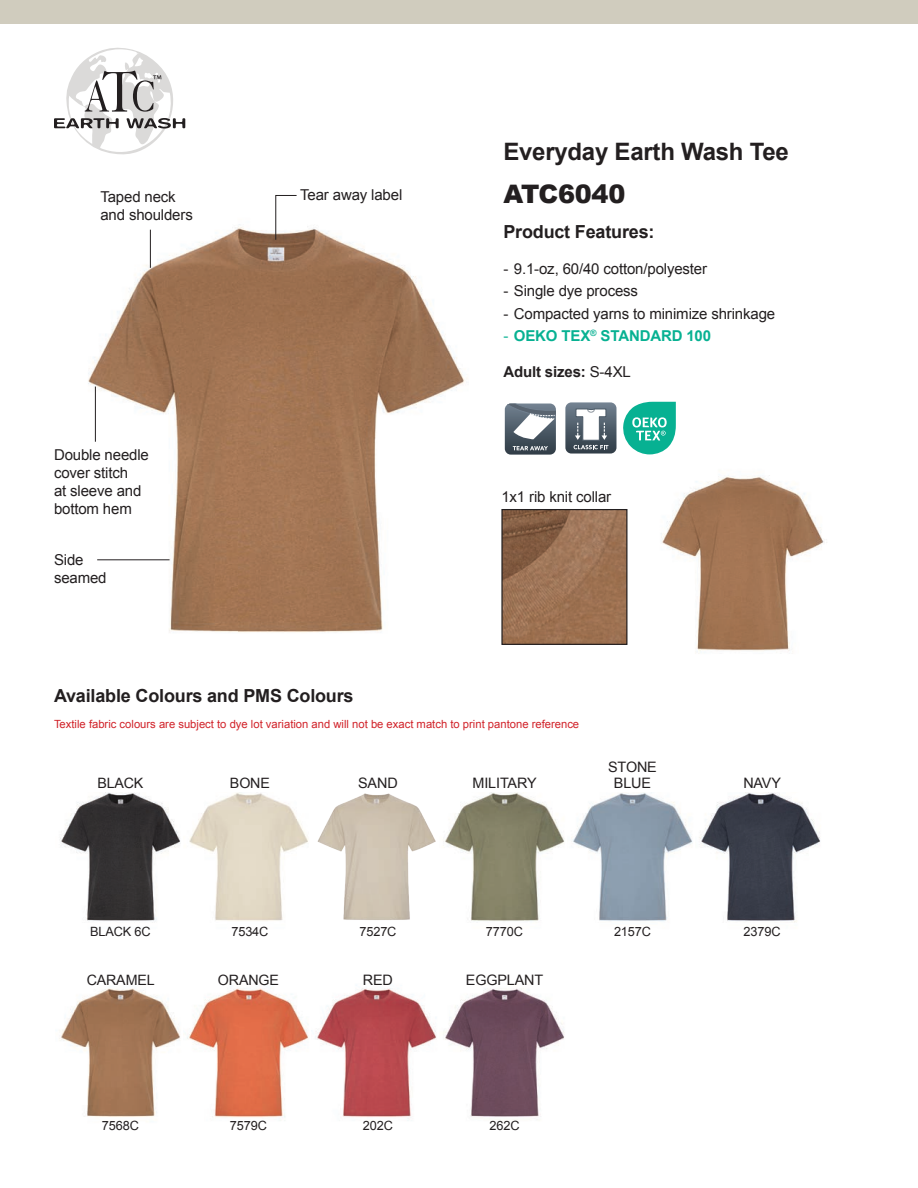
<style>
.page{position:relative;width:918px;height:1188px;background:#fff}
.page>*{position:absolute;margin:0;border:0;box-sizing:border-box;transform-origin:0 0}
.t1{font:900 25.5px "Arial";letter-spacing:-.01em;color:#231f20}
.t2{font:700 24px "Arial";letter-spacing:-.01em;color:#231f20}
.t3{font:700 18px "Arial";letter-spacing:-.01em;color:#231f20}
.t4{font:15px/18px "Arial";letter-spacing:-.01em;color:#231f20}
.t5{font:700 15px "Arial";letter-spacing:-.01em;color:#07b192}
.t6{font:700 15px "Arial";letter-spacing:-.01em;color:#231f20}
.t7{font:14.4px/16.5px "Arial";letter-spacing:-.01em;color:#231f20;text-align:center}
.t8{font:14.25px "Arial";letter-spacing:-.01em;color:#231f20}
.t9{font:12.75px "Arial";letter-spacing:-.01em;color:#231f20}
.t10{font:11.25px "Arial";color:#d1232a}
.s1{font-weight:400}
</style>
<div class="page">
<svg style="left:54px;top:48px;width:131px;height:106px"></svg>
<div style="left:0;top:0;width:918px;height:24px;background:#d0ccbe"></div>
<img style="left:88px;top:224px;width:377px;height:409px">
<img style="left:661px;top:475px;width:163px;height:179px">
<img style="left:503px;top:511px;width:122px;height:132px">
<div style="left:501px;top:509px;width:126px;height:136px;border:1px solid #231f20"></div>
<img style="left:60px;top:792px;width:121px;height:129px">
<img style="left:59px;top:988px;width:121px;height:129px">
<img style="left:189px;top:792px;width:119px;height:129px">
<img style="left:187px;top:986px;width:122px;height:132px">
<img style="left:317px;top:793px;width:119px;height:127px">
<img style="left:311px;top:985px;width:126px;height:136px">
<img style="left:443px;top:792px;width:122px;height:129px">
<img style="left:443px;top:988px;width:122px;height:129px">
<img style="left:571px;top:792px;width:122px;height:129px">
<img style="left:699px;top:792px;width:121px;height:131px">
<svg style="left:505px;top:404px;width:51px;height:51px"></svg>
<svg style="left:565px;top:402px;width:51px;height:52px"></svg>
<svg style="left:275px;top:195px;width:22px;height:46px"></svg>
<hr style="left:150px;top:230px;width:1px;height:38px;background:#231f20">
<hr style="left:95px;top:387px;width:1px;height:55px;background:#231f20">
<hr style="left:97px;top:559px;width:73px;height:1px;background:#231f20">
<svg style="left:623px;top:402px;width:53px;height:52px"></svg>
<p class="t4" style="left:100px;top:188px;width:77px">Taped neck</p>
<p class="t4" style="left:300px;top:186px;width:104px">Tear away label</p>
<p class="t4" style="left:100px;top:206px;width:94px">and shoulders</p>
<p class="t4" style="left:54px;top:446px;width:96px">Double needle cover stitch<br>at sleeve and bottom hem</p>
<p class="t4" style="left:54px;top:551px;width:54px">Side seamed</p>
<p class="t3" style="left:54px;top:683px;width:301px">Available Colours and PMS Colours</p>
<h2 class="t2" style="left:503px;top:136px;width:287px">Everyday Earth Wash Tee</h2>
<h1 class="t1" style="left:503px;top:175px;width:123px">ATC6040</h1>
<p class="t3" style="left:503px;top:219px;width:153px">Product Features:</p>
<p class="t4" style="left:503px;top:260px;width:205px">- 9.1-oz, 60/40 cotton/polyester</p>
<p class="t4" style="left:503px;top:282px;width:136px">- Single dye process</p>
<p class="t4" style="left:503px;top:305px;width:273px">- Compacted yarns to minimize shrinkage</p>
<p class="t5" style="left:503px;top:326px;width:209px"><span class="s1">-</span> OEKO TEX<sup>®</sup> STANDARD 100</p>
<p class="t6" style="left:503px;top:362px;width:129px">Adult sizes: <span class="s1">S-4XL</span></p>
<p class="t4" style="left:501px;top:488px;width:111px">1x1 rib knit collar</p>
<p class="t10" style="left:54px;top:717px;width:527px">Textile fabric colours are subject to dye lot variation and will not be exact match to print pantone reference</p>
<p class="t8" style="left:97px;top:774px;width:48px">BLACK</p>
<p class="t8" style="left:230px;top:774px;width:41px">BONE</p>
<p class="t7" style="left:358px;top:775px;width:41px">SAND</p>
<p class="t7" style="left:473px;top:775px;width:66px">MILITARY</p>
<p class="t7" style="left:608px;top:759px;width:50px">STONE<br>BLUE</p>
<p class="t7" style="left:743px;top:775px;width:39px">NAVY</p>
<p class="t9" style="left:90px;top:923px;width:62px">BLACK 6C</p>
<p class="t9" style="left:231px;top:923px;width:39px">7534C</p>
<p class="t9" style="left:359px;top:923px;width:39px">7527C</p>
<p class="t9" style="left:486px;top:923px;width:39px">7770C</p>
<p class="t9" style="left:614px;top:923px;width:39px">2157C</p>
<p class="t9" style="left:744px;top:923px;width:39px">2379C</p>
<p class="t8" style="left:87px;top:970px;width:70px">CARAMEL</p>
<p class="t8" style="left:218px;top:970px;width:63px">ORANGE</p>
<p class="t7" style="left:363px;top:972px;width:32px">RED</p>
<p class="t7" style="left:466px;top:972px;width:79px">EGGPLANT</p>
<p class="t9" style="left:102px;top:1117px;width:39px">7568C</p>
<p class="t9" style="left:230px;top:1117px;width:39px">7579C</p>
<p class="t9" style="left:363px;top:1117px;width:32px">202C</p>
<p class="t9" style="left:489px;top:1117px;width:32px">262C</p>
</div>
